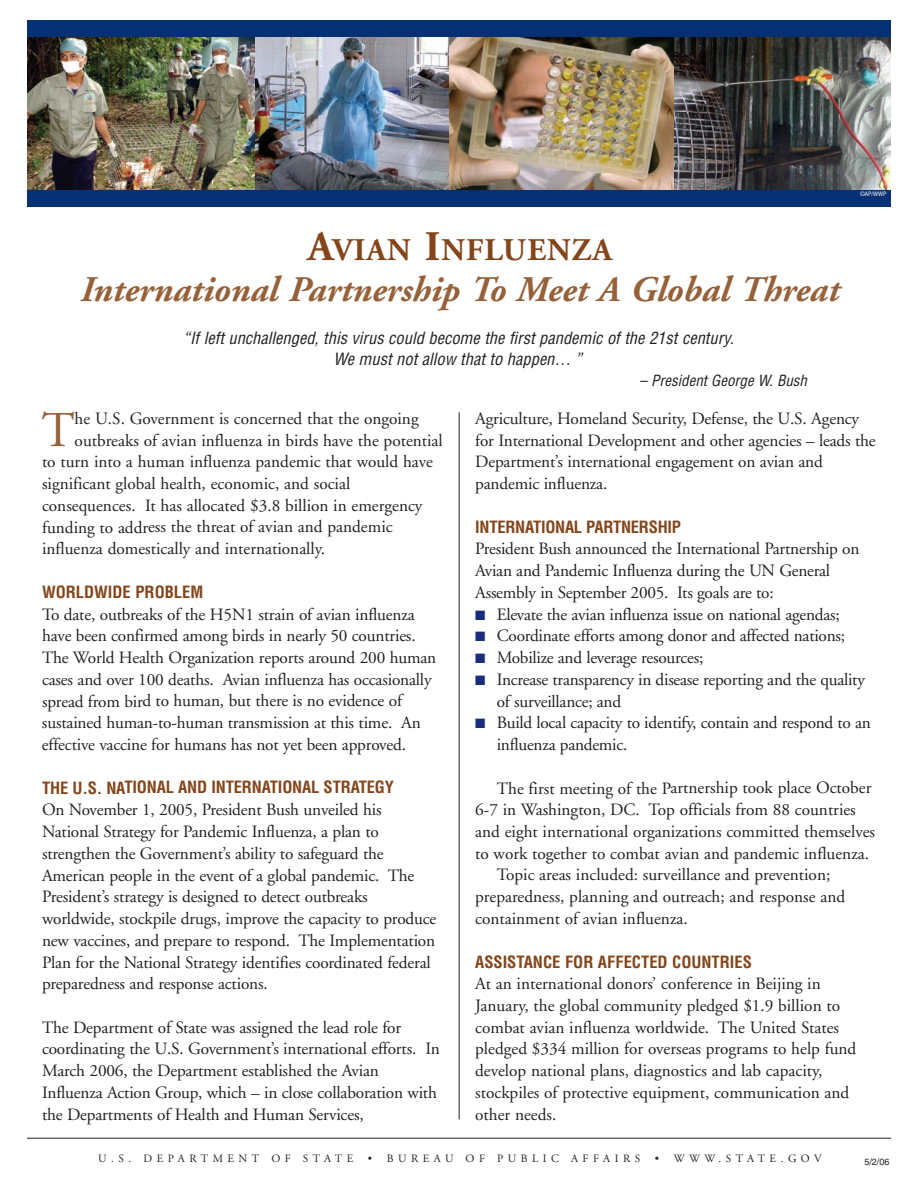
<style>
.page{position:relative;width:918px;height:1188px;background:#fff}
.page>*{position:absolute;margin:0;border:0;box-sizing:border-box;transform-origin:0 0}
.t1{font:49.95px "Adobe Garamond";color:#966139}
.t2{font:italic 700 36px "Adobe Garamond";color:#966139}
.t3{font:700 31.5px "Adobe Garamond";letter-spacing:.035em;color:#83451a}
.t4{font:17.25px/21.8px "Adobe Garamond";letter-spacing:-.01em;color:#231f20}
.t5{font:700 condensed 16.5px "Helvetica";letter-spacing:-.01em;color:#83451a}
.t6{font:italic condensed 16.5px/21px "Helvetica";color:#231f20;text-align:center}
.t7{font:italic condensed 15px "Helvetica";color:#231f20}
.t8{font:11.25px "Adobe Garamond";letter-spacing:.4em;color:#231f20}
.t9{font:9px "Helvetica";color:#231f20}
.t10{font:condensed 6px "Helvetica";color:#fff}
.s1{font-size:42px}
.s2{color:#182e7d}
</style>
<div class="page">
<img style="left:27px;top:37px;width:229px;height:153px">
<img style="left:674px;top:37px;width:217px;height:153px">
<img style="left:256px;top:37px;width:194px;height:153px">
<img style="left:450px;top:37px;width:224px;height:153px">
<hr style="left:27px;top:1138px;width:864px;height:1px;background:#231f20">
<div style="left:27px;top:21px;width:864px;height:16px;background:#053174"></div>
<hr style="left:459px;top:412px;width:1px;height:707px;background:#231f20">
<div style="left:27px;top:190px;width:864px;height:16px;background:#053174"></div>
<h3 class="t3" style="left:308px;top:238px;width:306px"><span class="s1">A</span>VIAN <span class="s1">I</span>NFLUENZA</h3>
<h2 class="t2" style="left:81px;top:276px;width:761px">International Partnership To Meet A Global Threat</h2>
<p class="t6" style="left:184px;top:327px;width:552px">“If left unchallenged, this virus could become the first pandemic of the 21st century.<br>We must not allow that to happen… ”</p>
<p class="t7" style="left:640px;top:372px;width:169px">– President George W. Bush</p>
<p class="t10" style="left:860px;top:190px;width:28px">©AP/WWP</p>
<h1 class="t1" style="left:42px;top:410px;width:34px">T</h1>
<p class="t4" style="left:75px;top:409px;width:346px">he U.S. Government is concerned that the ongoing</p>
<p class="t4" style="left:75px;top:431px;width:370px">outbreaks of avian influenza in birds have the potential</p>
<p class="t4" style="left:42px;top:452px;width:393px">to turn into a human influenza pandemic that would have</p>
<p class="t4" style="left:42px;top:474px;width:310px">significant global health, economic, and social</p>
<p class="t4" style="left:42px;top:496px;width:382px">consequences. It has allocated $3.8 billion in emergency</p>
<p class="t4" style="left:42px;top:518px;width:352px">funding to address the threat of avian and pandemic</p>
<p class="t4" style="left:42px;top:539px;width:285px">influenza domestically and internationally.</p>
<p class="t5" style="left:42px;top:582px;width:163px">WORLDWIDE PROBLEM</p>
<p class="t4" style="left:42px;top:605px;width:396px">To date, outbreaks of the H5N1 strain of avian influenza have been confirmed among birds in nearly 50 countries.<br>The World Health Organization reports around 200 human cases and over 100 deaths. Avian influenza has occasionally spread from bird to human, but there is no evidence of sustained human-to-human transmission at this time. An effective vaccine for humans has not yet been approved.</p>
<p class="t5" style="left:42px;top:778px;width:354px">THE U.S. NATIONAL AND INTERNATIONAL STRATEGY</p>
<p class="t4" style="left:42px;top:800px;width:396px">On November 1, 2005, President Bush unveiled his National Strategy for Pandemic Influenza, a plan to strengthen the Government’s ability to safeguard the American people in the event of a global pandemic. The President’s strategy is designed to detect outbreaks worldwide, stockpile drugs, improve the capacity to produce new vaccines, and prepare to respond. The Implementation Plan for the National Strategy identifies coordinated federal preparedness and response actions.</p>
<p class="t4" style="left:42px;top:1018px;width:399px">The Department of State was assigned the lead role for coordinating the U.S. Government’s international efforts. In March 2006, the Department established the Avian Influenza Action Group, which – in close collaboration with the Departments of Health and Human Services,</p>
<p class="t4" style="left:475px;top:409px;width:402px">Agriculture, Homeland Security, Defense, the U.S. Agency for International Development and other agencies – leads the Department’s international engagement on avian and pandemic influenza.</p>
<p class="t5" style="left:475px;top:517px;width:207px">INTERNATIONAL PARTNERSHIP</p>
<p class="t4" style="left:475px;top:539px;width:386px">President Bush announced the International Partnership on<br>Avian and Pandemic Influenza during the UN General<br>Assembly in September 2005. Its goals are to:</p>
<p class="t4" style="left:475px;top:605px;width:366px"><span class="s2">■</span> Elevate the avian influenza issue on national agendas;</p>
<p class="t4" style="left:475px;top:626px;width:371px"><span class="s2">■</span> Coordinate efforts among donor and affected nations;</p>
<p class="t4" style="left:475px;top:648px;width:230px"><span class="s2">■</span> Mobilize and leverage resources;</p>
<p class="t4" style="left:497px;top:670px;width:370px;text-indent:-22px"><span class="s2">■</span> Increase transparency in disease reporting and the quality of surveillance; and</p>
<p class="t4" style="left:497px;top:713px;width:376px;text-indent:-22px"><span class="s2">■</span> Build local capacity to identify, contain and respond to an influenza pandemic.</p>
<p class="t4" style="left:497px;top:779px;width:376px">The first meeting of the Partnership took place October</p>
<p class="t4" style="left:475px;top:800px;width:382px">6-7 in Washington, DC. Top officials from 88 countries</p>
<p class="t4" style="left:475px;top:822px;width:401px">and eight international organizations committed themselves</p>
<p class="t4" style="left:475px;top:844px;width:395px">to work together to combat avian and pandemic influenza.</p>
<p class="t4" style="left:497px;top:866px;width:335px">Topic areas included: surveillance and prevention;</p>
<p class="t4" style="left:475px;top:887px;width:372px">preparedness, planning and outreach; and response and</p>
<p class="t4" style="left:475px;top:909px;width:214px">containment of avian influenza.</p>
<p class="t5" style="left:475px;top:952px;width:278px">ASSISTANCE FOR AFFECTED COUNTRIES</p>
<p class="t4" style="left:475px;top:974px;width:383px">At an international donors’ conference in Beijing in January, the global community pledged $1.9 billion to combat avian influenza worldwide. The United States pledged $334 million for overseas programs to help fund develop national plans, diagnostics and lab capacity, stockpiles of protective equipment, communication and other needs.</p>
<p class="t8" style="left:98px;top:1154px;width:257px">U.S. DEPARTMENT OF STATE</p>
<p class="t8" style="left:368px;top:1154px;width:274px">• BUREAU OF PUBLIC AFFAIRS</p>
<p class="t8" style="left:655px;top:1154px;width:168px">• WWW.STATE.GOV</p>
<p class="t9" style="left:864px;top:1158px;width:27px">5/2/06</p>
</div>
